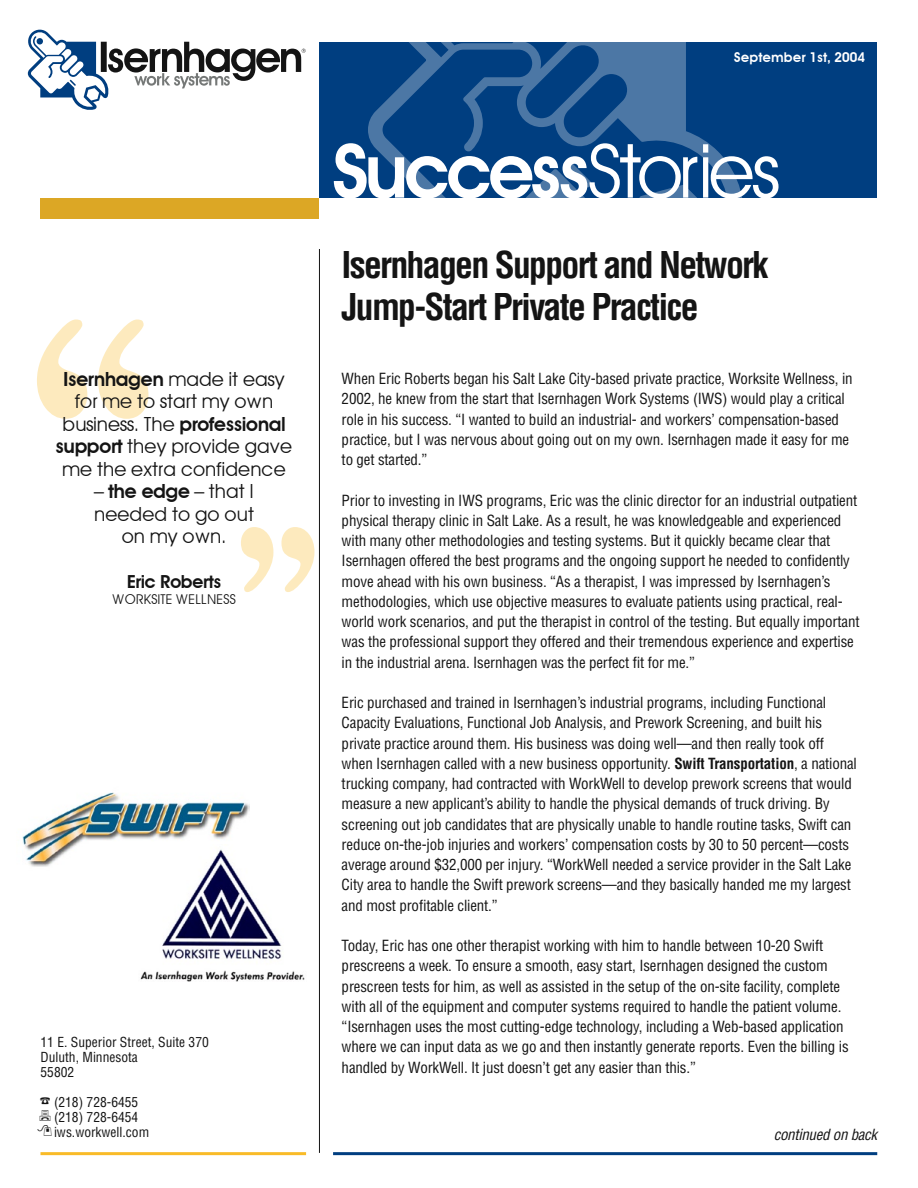
<style>
.page{position:relative;width:918px;height:1188px;background:#fff}
.page>*{position:absolute;margin:0;border:0;box-sizing:border-box;transform-origin:0 0}
.t1{font:700 condensed 36px/42px "Helvetica";letter-spacing:-.05em;color:#141414}
.t2{font:19.5px/22.5px "Avant Garde";letter-spacing:-.03em;color:#141414;text-align:center}
.t3{font:600 18px "Avant Garde";letter-spacing:-.03em;color:#141414}
.t4{font:condensed 15px/20.2px "Helvetica";letter-spacing:-.01em;color:#141414}
.t5{font:italic condensed 15px "Helvetica";letter-spacing:-.02em;color:#141414}
.t6{font:condensed 13.5px/15px "Helvetica";color:#141414}
.t7{font:600 13.5px "Avant Garde";color:#fff}
.t8{font:13.5px "Avant Garde";letter-spacing:-.03em;color:#141414}
.s1{font-weight:600}
.s2{font-weight:700}
</style>
<div class="page">
<div style="left:319px;top:42px;width:558px;height:156px;background:#003e80"></div>
<svg style="left:334px;top:143px;width:30px;height:55px"></svg>
<svg style="left:749px;top:156px;width:30px;height:42px"></svg>
<div style="left:40px;top:198px;width:279px;height:21px;background:#dca725"></div>
<svg style="left:27px;top:29px;width:279px;height:81px"></svg>
<svg style="left:364px;top:42px;width:385px;height:156px"></svg>
<svg style="left:37px;top:320px;width:111px;height:99px"></svg>
<svg style="left:241px;top:527px;width:73px;height:65px"></svg>
<hr style="left:40px;top:1152px;width:266px;height:3px;background:#f9bb27">
<hr style="left:319px;top:249px;width:1px;height:904px;background:#141414">
<hr style="left:333px;top:1152px;width:544px;height:3px;background:#003e80">
<img style="left:22px;top:792px;width:227px;height:75px">
<img style="left:139px;top:844px;width:166px;height:137px">
<p class="t7" style="left:734px;top:49px;width:132px">September 1st, 2004</p>
<h2 class="t2" style="left:56px;top:367px;width:238px"><span class="s1">Isernhagen</span> made it easy for me to start my own business. The <span class="s1">professional support</span> they provide gave me the extra confidence</h2>
<h2 class="t2" style="left:94px;top:480px;width:162px">– <span class="s1">the edge</span> – that I needed to go out on my own.</h2>
<p class="t3" style="left:127px;top:571px;width:96px">Eric Roberts</p>
<p class="t8" style="left:112px;top:591px;width:126px">WORKSITE WELLNESS</p>
<p class="t6" style="left:40px;top:1034px;width:170px">11 E. Superior Street, Suite 370<br>Duluth, Minnesota<br>55802</p>
<p class="t6" style="left:54px;top:1094px;width:97px">(218) 728-6455 (218) 728-6454 iws.workwell.com</p>
<h1 class="t1" style="left:342px;top:244px;width:428px">Isernhagen Support and Network<br>Jump-Start Private Practice</h1>
<p class="t4" style="left:342px;top:368px;width:513px">When Eric Roberts began his Salt Lake City-based private practice, Worksite Wellness, in 2002, he knew from the start that Isernhagen Work Systems (IWS) would play a critical role in his success. “I wanted to build an industrial- and workers’ compensation-based practice, but I was nervous about going out on my own. Isernhagen made it easy for me to get started.”</p>
<p class="t4" style="left:342px;top:490px;width:519px">Prior to investing in IWS programs, Eric was the clinic director for an industrial outpatient physical therapy clinic in Salt Lake. As a result, he was knowledgeable and experienced with many other methodologies and testing systems. But it quickly became clear that Isernhagen offered the best programs and the ongoing support he needed to confidently move ahead with his own business. “As a therapist, I was impressed by Isernhagen’s methodologies, which use objective measures to evaluate patients using practical, real&shy;world work scenarios, and put the therapist in control of the testing. But equally important was the professional support they offered and their tremendous experience and expertise in the industrial arena. Isernhagen was the perfect fit for me.”</p>
<p class="t4" style="left:342px;top:692px;width:517px">Eric purchased and trained in Isernhagen’s industrial programs, including Functional Capacity Evaluations, Functional Job Analysis, and Prework Screening, and built his private practice around them. His business was doing well—and then really took off when Isernhagen called with a new business opportunity. <span class="s2">Swift Transportation</span>, a national trucking company, had contracted with WorkWell to develop prework screens that would measure a new applicant’s ability to handle the physical demands of truck driving. By screening out job candidates that are physically unable to handle routine tasks, Swift can reduce on-the-job injuries and workers’ compensation costs by 30 to 50 percent—costs average around $32,000 per injury. “WorkWell needed a service provider in the Salt Lake City area to handle the Swift prework screens—and they basically handed me my largest and most profitable client.”</p>
<p class="t4" style="left:342px;top:935px;width:509px">Today, Eric has one other therapist working with him to handle between 10-20 Swift prescreens a week. To ensure a smooth, easy start, Isernhagen designed the custom prescreen tests for him, as well as assisted in the setup of the on-site facility, complete with all of the equipment and computer systems required to handle the patient volume. “Isernhagen uses the most cutting-edge technology, including a Web-based application where we can input data as we go and then instantly generate reports. Even the billing is handled by WorkWell. It just doesn’t get any easier than this.”</p>
<p class="t5" style="left:774px;top:1125px;width:105px">continued on back</p>
</div>
